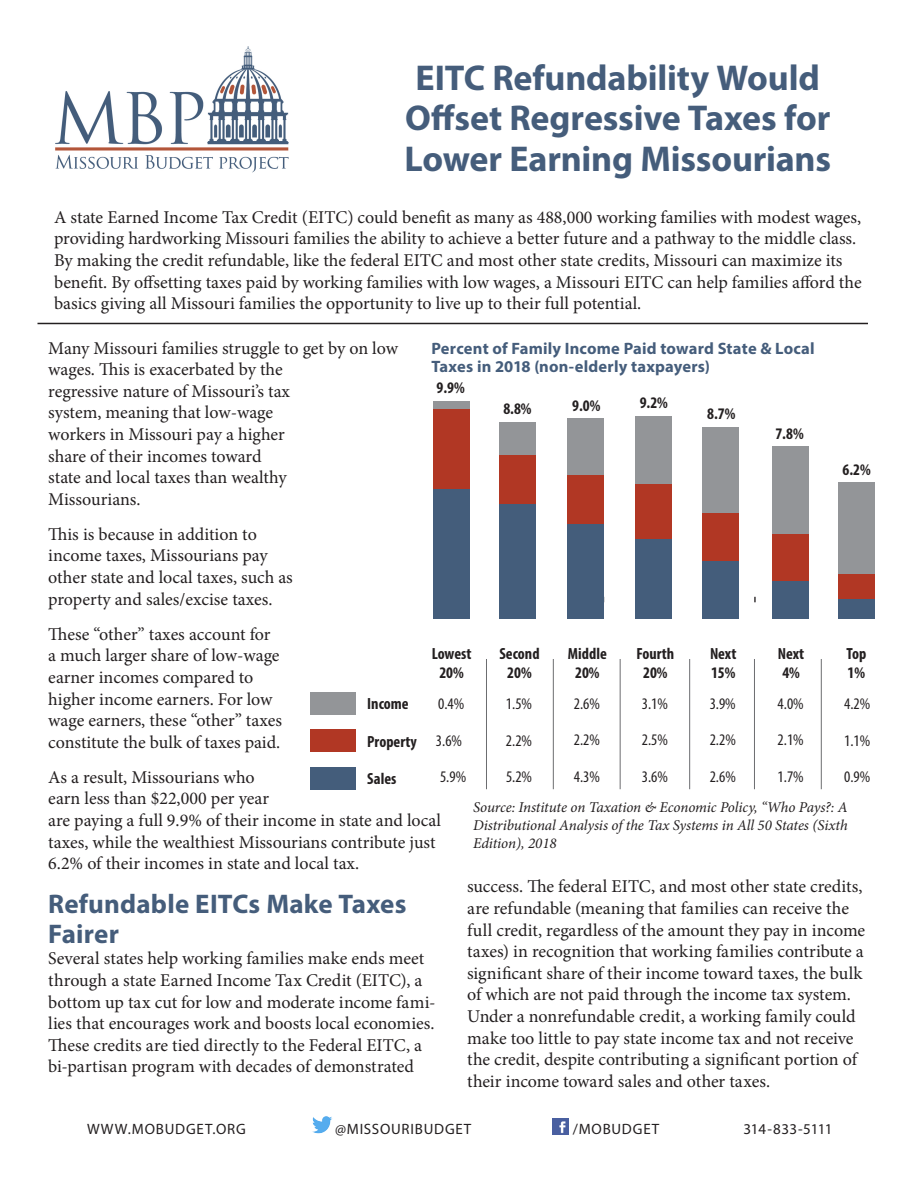
<style>
.page{position:relative;width:918px;height:1188px;background:#fff}
.page>*{position:absolute;margin:0;border:0;box-sizing:border-box;transform-origin:0 0}
.Report_header{font:700 36px/40.5px "Myriad Pro";letter-spacing:-.005em;color:#455d7b;text-align:center}
.section_head{font:700 27px/30px "Myriad Pro";letter-spacing:.005em;color:#455d7b}
.paragraph{font:18px/21.6px "Minion Pro";color:#231f20}
.Chart_header{font:700 16.5px/18px "Myriad Pro";letter-spacing:.01em;color:#455d7b}
.t1{font:700 condensed 16.2px/19.5px "Myriad Pro";color:#231f20;text-align:center}
.t2{font:condensed 16.2px "Myriad Pro";color:#231f20}
.t3{font:italic 15px/18px "Minion Pro";letter-spacing:-.01em;color:#231f20;text-align:justify}
.t4{font:15px "Myriad Pro";letter-spacing:.05em;color:#231f20}
.t5{font:15px "Myriad Pro";letter-spacing:-.005em;color:#231f20}
</style>
<div class="page">
<img style="left:312px;top:1116px;width:20px;height:18px">
<img style="left:552px;top:1119px;width:16px;height:16px">
<img style="left:55px;top:47px;width:234px;height:125px">
<hr style="left:38px;top:323px;width:830px;height:1px;background:#231f20">
<div style="left:310px;top:693px;width:45px;height:22px;background:#939598"></div>
<div style="left:433px;top:401px;width:36px;height:8px;background:#939598"></div>
<div style="left:500px;top:423px;width:36px;height:33px;background:#939598"></div>
<div style="left:568px;top:418px;width:36px;height:57px;background:#939598"></div>
<div style="left:636px;top:416px;width:36px;height:68px;background:#939598"></div>
<div style="left:702px;top:427px;width:37px;height:86px;background:#939598"></div>
<div style="left:772px;top:447px;width:36px;height:88px;background:#939598"></div>
<div style="left:839px;top:482px;width:36px;height:92px;background:#939598"></div>
<div style="left:310px;top:729px;width:46px;height:22px;background:#b13724"></div>
<div style="left:433px;top:409px;width:36px;height:80px;background:#b13724"></div>
<div style="left:500px;top:456px;width:36px;height:48px;background:#b13724"></div>
<div style="left:568px;top:475px;width:36px;height:49px;background:#b13724"></div>
<div style="left:636px;top:484px;width:36px;height:55px;background:#b13724"></div>
<div style="left:702px;top:513px;width:37px;height:48px;background:#b13724"></div>
<div style="left:772px;top:535px;width:36px;height:46px;background:#b13724"></div>
<div style="left:839px;top:574px;width:36px;height:25px;background:#b13724"></div>
<div style="left:310px;top:767px;width:46px;height:22px;background:#445d7b"></div>
<div style="left:433px;top:489px;width:36px;height:130px;background:#445d7b"></div>
<div style="left:500px;top:504px;width:36px;height:115px;background:#445d7b"></div>
<div style="left:568px;top:524px;width:36px;height:95px;background:#445d7b"></div>
<div style="left:636px;top:539px;width:36px;height:80px;background:#445d7b"></div>
<div style="left:702px;top:561px;width:37px;height:58px;background:#445d7b"></div>
<div style="left:772px;top:581px;width:36px;height:38px;background:#445d7b"></div>
<div style="left:839px;top:599px;width:36px;height:20px;background:#445d7b"></div>
<hr style="left:486px;top:659px;width:1px;height:130px;background:#6c6d70">
<hr style="left:553px;top:659px;width:1px;height:130px;background:#6c6d70">
<hr style="left:620px;top:659px;width:1px;height:130px;background:#6c6d70">
<hr style="left:689px;top:659px;width:1px;height:130px;background:#6c6d70">
<hr style="left:754px;top:659px;width:1px;height:130px;background:#6c6d70">
<hr style="left:821px;top:659px;width:1px;height:130px;background:#6c6d70">
<p class="Report_header" style="left:404px;top:56px;width:428px">EITC Refundability Would<br>Offset Regressive Taxes for<br>Lower Earning Missourians</p>
<p class="paragraph" style="left:54px;top:206px;width:809px">A state Earned Income Tax Credit (EITC) could benefit as many as 488,000 working families with modest wages, providing hardworking Missouri families the ability to achieve a better future and a pathway to the middle class.<br>By making the credit refundable, like the federal EITC and most other state credits, Missouri can maximize its benefit. By offsetting taxes paid by working families with low wages, a Missouri EITC can help families afford the basics giving all Missouri families the opportunity to live up to their full potential.</p>
<p class="paragraph" style="left:48px;top:337px;width:351px">Many Missouri families struggle to get by on low wages. This is exacerbated by the<br>regressive nature of Missouri’s tax<br>system, meaning that low-wage<br>workers in Missouri pay a higher<br>share of their incomes toward<br>state and local taxes than wealthy<br>Missourians.</p>
<p class="paragraph" style="left:48px;top:523px;width:246px">This is because in addition to income taxes, Missourians pay other state and local taxes, such as property and sales/excise taxes.</p>
<p class="paragraph" style="left:48px;top:623px;width:235px">These “other” taxes account for a much larger share of low-wage earner incomes compared to higher income earners. For low wage earners, these “other” taxes constitute the bulk of taxes paid.</p>
<p class="paragraph" style="left:48px;top:766px;width:394px">As a result, Missourians who<br>earn less than $22,000 per year<br>are paying a full 9.9% of their income in state and local taxes, while the wealthiest Missourians contribute just 6.2% of their incomes in state and local tax.</p>
<p class="section_head" style="left:48px;top:888px;width:360px">Refundable EITCs Make Taxes<br>Fairer</p>
<p class="paragraph" style="left:48px;top:948px;width:389px">Several states help working families make ends meet through a state Earned Income Tax Credit (EITC), a bottom up tax cut for low and moderate income fami&shy;lies that encourages work and boosts local economies.<br>These credits are tied directly to the Federal EITC, a bi-partisan program with decades of demonstrated</p>
<p class="Chart_header" style="left:431px;top:339px;width:385px">Percent of Family Income Paid toward State &amp; Local<br>Taxes in 2018 (non-elderly taxpayers)</p>
<p class="t1" style="left:437px;top:378px;width:30px">9.9%</p>
<p class="t1" style="left:503px;top:399px;width:30px">8.8%</p>
<p class="t1" style="left:572px;top:395px;width:30px">9.0%</p>
<p class="t1" style="left:640px;top:393px;width:30px">9.2%</p>
<p class="t1" style="left:707px;top:403px;width:30px">8.7%</p>
<p class="t1" style="left:775px;top:424px;width:30px">7.8%</p>
<p class="t1" style="left:842px;top:460px;width:30px">6.2%</p>
<p class="t1" style="left:432px;top:644px;width:41px">Lowest<br>20%</p>
<p class="t1" style="left:499px;top:644px;width:42px">Second<br>20%</p>
<p class="t1" style="left:568px;top:644px;width:40px">Middle<br>20%</p>
<p class="t1" style="left:636px;top:644px;width:39px">Fourth<br>20%</p>
<p class="t1" style="left:710px;top:644px;width:28px;text-align:left">Next<br>15%</p>
<p class="t1" style="left:778px;top:644px;width:28px;text-align:left">Next<br>4%</p>
<p class="t1" style="left:846px;top:644px;width:21px;text-align:left">Top<br>1%</p>
<p class="t2" style="left:438px;top:694px;width:28px">0.4%</p>
<p class="t2" style="left:506px;top:694px;width:28px">1.5%</p>
<p class="t2" style="left:574px;top:694px;width:28px">2.6%</p>
<p class="t2" style="left:642px;top:694px;width:28px">3.1%</p>
<p class="t2" style="left:710px;top:694px;width:28px">3.9%</p>
<p class="t2" style="left:778px;top:694px;width:28px">4.0%</p>
<p class="t2" style="left:844px;top:694px;width:28px">4.2%</p>
<p class="t2" style="left:436px;top:731px;width:28px">3.6%</p>
<p class="t2" style="left:506px;top:731px;width:28px">2.2%</p>
<p class="t2" style="left:574px;top:729px;width:28px">2.2%</p>
<p class="t2" style="left:642px;top:729px;width:28px">2.5%</p>
<p class="t2" style="left:710px;top:729px;width:28px">2.2%</p>
<p class="t2" style="left:778px;top:729px;width:28px">2.1%</p>
<p class="t2" style="left:844px;top:731px;width:28px">1.1%</p>
<p class="t2" style="left:440px;top:767px;width:28px">5.9%</p>
<p class="t2" style="left:506px;top:767px;width:28px">5.2%</p>
<p class="t2" style="left:574px;top:767px;width:28px">4.3%</p>
<p class="t2" style="left:642px;top:767px;width:28px">3.6%</p>
<p class="t2" style="left:710px;top:767px;width:28px">2.6%</p>
<p class="t2" style="left:778px;top:767px;width:28px">1.7%</p>
<p class="t2" style="left:844px;top:767px;width:28px">0.9%</p>
<p class="t1" style="left:367px;top:694px;width:43px">Income</p>
<p class="t1" style="left:367px;top:731px;width:51px">Property</p>
<p class="t1" style="left:367px;top:768px;width:31px">Sales</p>
<p class="t3" style="left:473px;top:798px;width:376px">Source: Institute on Taxation &amp; Economic Policy, “Who Pays?: A Distributional Analysis of the Tax Systems in All 50 States (Sixth Edition), 2018</p>
<p class="paragraph" style="left:467px;top:876px;width:400px">success. The federal EITC, and most other state credits, are refundable (meaning that families can receive the full credit, regardless of the amount they pay in income taxes) in recognition that working families contribute a significant share of their income toward taxes, the bulk of which are not paid through the income tax system.<br>Under a nonrefundable credit, a working family could make too little to pay state income tax and not receive the credit, despite contributing a significant portion of their income toward sales and other taxes.</p>
<p class="t4" style="left:87px;top:1120px;width:160px">WWW.MOBUDGET.ORG</p>
<p class="t4" style="left:335px;top:1120px;width:138px">@MISSOURIBUDGET</p>
<p class="t4" style="left:573px;top:1120px;width:88px">/MOBUDGET</p>
<p class="t5" style="left:743px;top:1120px;width:91px">314-833-5111</p>
</div>
